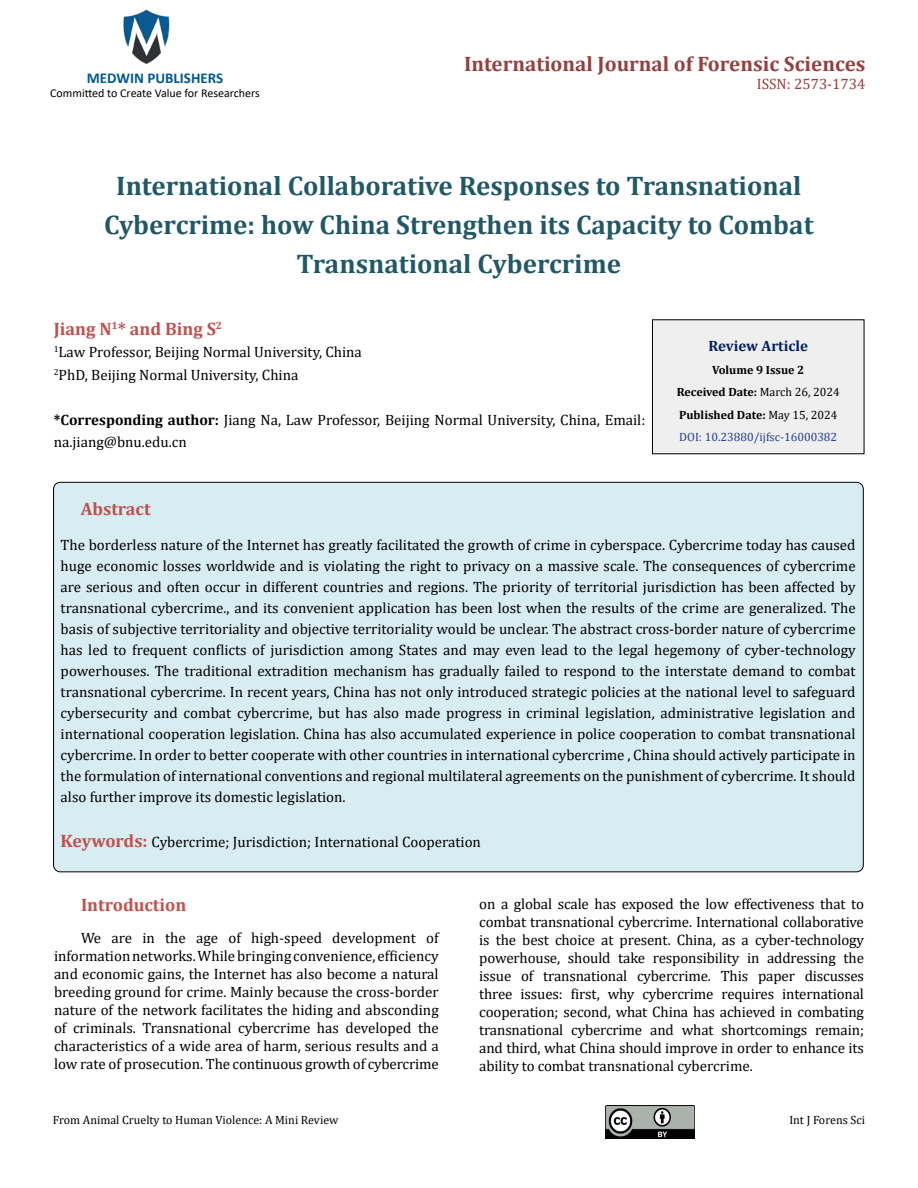
<style>
.page{position:relative;width:918px;height:1188px;background:#fff}
.page>*{position:absolute;margin:0;border:0;box-sizing:border-box;transform-origin:0 0}
.t1{font:700 27px/39px "Cambria";color:#215868;text-align:center}
.t2{font:700 21px "Cambria";color:#953f3c}
.t3{font:700 18px "Cambria";color:#c0504d}
.t4{font:15px/18px "Cambria";color:#000;text-align:justify}
.t5{font:700 15px "Calibri";color:#005991}
.t6{font:15px "Cambria";color:#953f3c}
.t7{font:700 15px "Cambria";color:#002060}
.t8{font:700 12px/22.5px "Cambria";color:#000;text-align:center}
.t9{font:12px "Cambria";color:#000}
.t10{font:12px "Calibri";color:#000}
.s1{font-weight:700}
.s2{font-weight:400}
.s3{font-weight:400;color:#25408f}
.s4{font-weight:700;font-size:18px;color:#c0504d}
</style>
<div class="page">
<img style="left:123px;top:9px;width:47px;height:55px">
<img style="left:606px;top:1105px;width:88px;height:34px">
<div style="left:652px;top:320px;width:212px;height:134px;background:#efefef"></div>
<div style="left:54px;top:482px;width:809px;height:390px;background:#d8edf2;border-radius:7px"></div>
<p class="t5" style="left:87px;top:67px;width:138px">MEDWIN PUBLISHERS</p>
<p class="t10" style="left:50px;top:85px;width:211px">Committed to Create Value for Researchers</p>
<h2 class="t2" style="left:464px;top:49px;width:403px">International Journal of Forensic Sciences</h2>
<p class="t6" style="left:757px;top:75px;width:110px">ISSN: 2573-1734</p>
<h1 class="t1" style="left:104px;top:165px;width:711px">International Collaborative Responses to Transnational<br>Cybercrime: how China Strengthen its Capacity to Combat<br>Transnational Cybercrime</h1>
<p class="t3" style="left:54px;top:316px;width:170px">Jiang N<sup>1</sup>* and Bing S<sup>2</sup></p>
<p class="t4" style="left:54px;top:341px;width:310px;line-height:22.5px"><sup>1</sup>Law Professor, Beijing Normal University, China<br><sup>2</sup>PhD, Beijing Normal University, China</p>
<p class="t4" style="left:54px;top:408px;width:593px;line-height:22.5px"><span class="s1">*Corresponding author:</span> Jiang Na, Law Professor, Beijing Normal University, China, Email: na.jiang@bnu.edu.cn</p>
<p class="t7" style="left:708px;top:336px;width:101px">Review Article</p>
<p class="t8" style="left:677px;top:358px;width:165px">Volume 9 Issue 2<br>Received Date: <span class="s2">March 26, 2024<br></span>Published Date: <span class="s2">May 15, 2024<br></span><span class="s3">DOI: 10.23880/ijfsc-16000382</span></p>
<p class="t3" style="left:81px;top:496px;width:71px">Abstract</p>
<p class="t4" style="left:61px;top:534px;width:797px;line-height:21px">The borderless nature of the Internet has greatly facilitated the growth of crime in cyberspace. Cybercrime today has caused huge economic losses worldwide and is violating the right to privacy on a massive scale. The consequences of cybercrime are serious and often occur in different countries and regions. The priority of territorial jurisdiction has been affected by transnational cybercrime., and its convenient application has been lost when the results of the crime are generalized. The basis of subjective territoriality and objective territoriality would be unclear. The abstract cross-border nature of cybercrime has led to frequent conflicts of jurisdiction among States and may even lead to the legal hegemony of cyber-technology powerhouses. The traditional extradition mechanism has gradually failed to respond to the interstate demand to combat transnational cybercrime. In recent years, China has not only introduced strategic policies at the national level to safeguard cybersecurity and combat cybercrime, but has also made progress in criminal legislation, administrative legislation and international cooperation legislation. China has also accumulated experience in police cooperation to combat transnational cybercrime. In order to better cooperate with other countries in international cybercrime , China should actively participate in the formulation of international conventions and regional multilateral agreements on the punishment of cybercrime. It should also further improve its domestic legislation.</p>
<p class="t4" style="left:61px;top:833px;width:422px"><span class="s4">Keywords:</span> Cybercrime; Jurisdiction; International Cooperation</p>
<p class="t3" style="left:81px;top:893px;width:107px">Introduction</p>
<p class="t4" style="left:54px;top:929px;width:386px;text-indent:27px">We are in the age of high-speed development of information networks. While bringing convenience, efficiency and economic gains, the Internet has also become a natural breeding ground for crime. Mainly because the cross-border nature of the network facilitates the hiding and absconding of criminals. Transnational cybercrime has developed the characteristics of a wide area of harm, serious results and a low rate of prosecution. The continuous growth of cybercrime</p>
<p class="t4" style="left:479px;top:895px;width:386px">on a global scale has exposed the low effectiveness that to combat transnational cybercrime. International collaborative is the best choice at present. China, as a cyber-technology powerhouse, should take responsibility in addressing the issue of transnational cybercrime. This paper discusses three issues: first, why cybercrime requires international cooperation; second, what China has achieved in combating transnational cybercrime and what shortcomings remain; and third, what China should improve in order to enhance its ability to combat transnational cybercrime.</p>
<p class="t9" style="left:53px;top:1113px;width:287px">From Animal Cruelty to Human Violence: A Mini Review</p>
<p class="t9" style="left:789px;top:1113px;width:77px">Int J Forens Sci</p>
</div>
